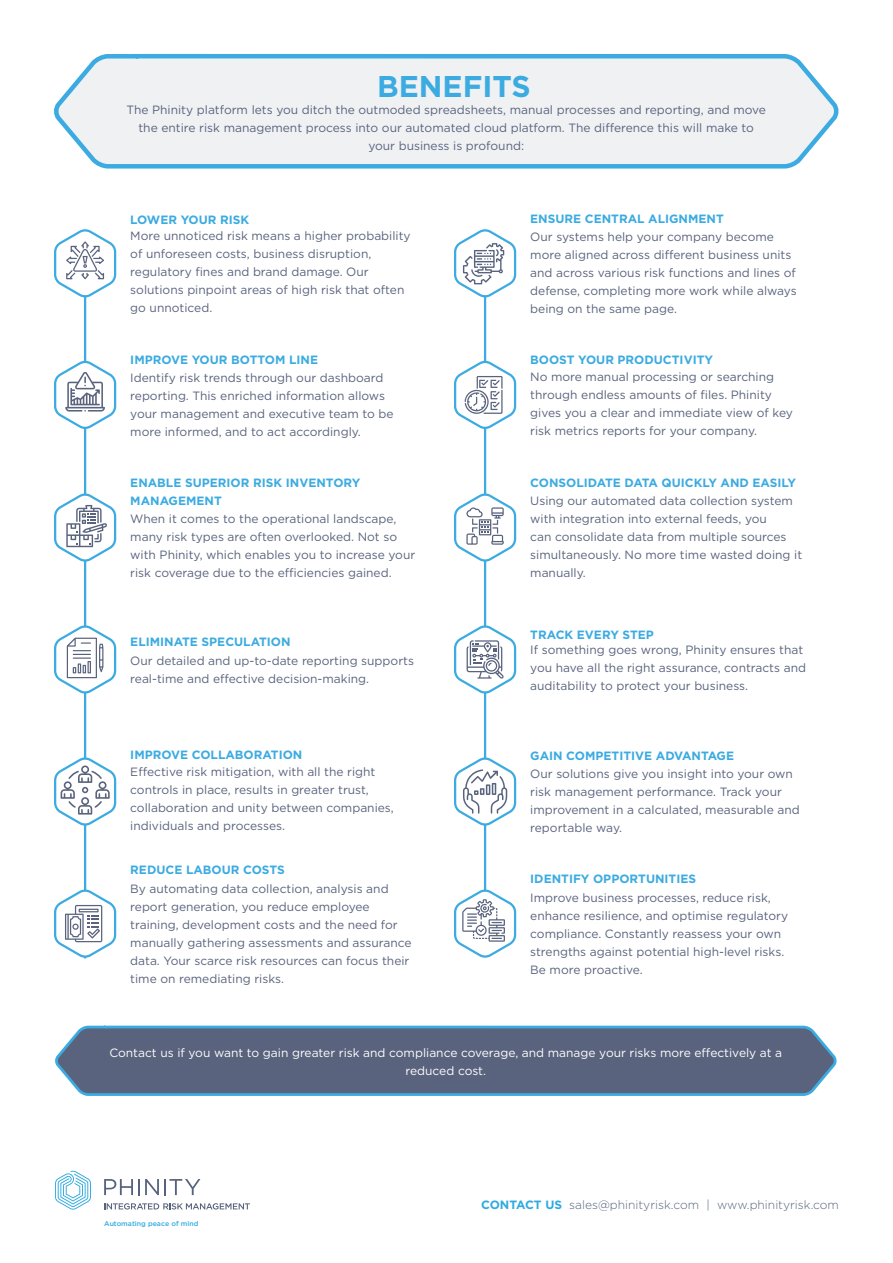
<style>
.page{position:relative;width:893px;height:1263px;background:#fff}
.page>*{position:absolute;margin:0;border:0;box-sizing:border-box;transform-origin:0 0}
.t1{font:700 30px "Gotham";color:#3babe1}
.t2{font:12px/18px "Gotham";color:#59637d}
.t3{font:700 12px/18px "Gotham";color:#3babe1}
.t4{font:12px/18px "Gotham";color:#fff;text-align:center}
.t5{font:300 12px "Gotham";color:#56637c}
.t6{font:500 6.9px "Gotham";color:#2eabe0}
.s1{font-weight:700;color:#2eabe0}
</style>
<div class="page">
<hr style="left:484px;top:238px;width:2px;height:715px;background:#3babe1">
<hr style="left:84px;top:244px;width:2px;height:715px;background:#3babe1">
<svg style="left:55px;top:1170px;width:36px;height:40px"></svg>
<svg style="left:104px;top:1179px;width:96px;height:16px"></svg>
<svg style="left:104px;top:1203px;width:146px;height:7px"></svg>
<svg style="left:54px;top:229px;width:63px;height:71px"></svg>
<svg style="left:454px;top:358px;width:63px;height:73px"></svg>
<svg style="left:54px;top:54px;width:785px;height:115px"></svg>
<svg style="left:54px;top:358px;width:63px;height:73px"></svg>
<svg style="left:454px;top:229px;width:63px;height:71px"></svg>
<svg style="left:54px;top:491px;width:63px;height:73px"></svg>
<svg style="left:454px;top:623px;width:63px;height:73px"></svg>
<svg style="left:54px;top:887px;width:63px;height:72px"></svg>
<svg style="left:54px;top:755px;width:63px;height:73px"></svg>
<svg style="left:454px;top:887px;width:63px;height:71px"></svg>
<svg style="left:54px;top:623px;width:63px;height:73px"></svg>
<svg style="left:454px;top:491px;width:63px;height:73px"></svg>
<svg style="left:55px;top:1025px;width:782px;height:71px;background:#5d6f8a"></svg>
<svg style="left:454px;top:755px;width:63px;height:73px"></svg>
<p class="t1" style="left:377px;top:66px;width:155px">BENEFITS</p>
<p class="t2" style="left:126px;top:100px;width:641px;text-align:center">The Phinity platform lets you ditch the outmoded spreadsheets, manual processes and reporting, and move the entire risk management process into our automated cloud platform. The difference this will make to your business is profound:</p>
<p class="t3" style="left:130px;top:211px;width:121px">LOWER YOUR RISK</p>
<p class="t2" style="left:130px;top:226px;width:282px">More unnoticed risk means a higher probability of unforeseen costs, business disruption, regulatory fines and brand damage. Our solutions pinpoint areas of high risk that often go unnoticed.</p>
<p class="t3" style="left:130px;top:350px;width:189px">IMPROVE YOUR BOTTOM LINE</p>
<p class="t2" style="left:130px;top:368px;width:265px">Identify risk trends through our dashboard reporting. This enriched information allows your management and executive team to be more informed, and to act accordingly.</p>
<p class="t3" style="left:130px;top:474px;width:232px">ENABLE SUPERIOR RISK INVENTORY<br>MANAGEMENT</p>
<p class="t2" style="left:130px;top:510px;width:286px">When it comes to the operational landscape, many risk types are often overlooked. Not so with Phinity, which enables you to increase your risk coverage due to the efficiencies gained.</p>
<p class="t3" style="left:130px;top:632px;width:162px">ELIMINATE SPECULATION</p>
<p class="t2" style="left:130px;top:651px;width:285px">Our detailed and up-to-date reporting supports real-time and effective decision-making.</p>
<p class="t3" style="left:130px;top:746px;width:174px">IMPROVE COLLABORATION</p>
<p class="t2" style="left:130px;top:762px;width:265px">Effective risk mitigation, with all the right controls in place, results in greater trust, collaboration and unity between companies, individuals and processes.</p>
<p class="t3" style="left:130px;top:861px;width:156px">REDUCE LABOUR COSTS</p>
<p class="t2" style="left:130px;top:879px;width:283px">By automating data collection, analysis and report generation, you reduce employee training, development costs and the need for manually gathering assessments and assurance data. Your scarce risk resources can focus their time on remediating risks.</p>
<p class="t3" style="left:530px;top:210px;width:195px">ENSURE CENTRAL ALIGNMENT</p>
<p class="t2" style="left:530px;top:228px;width:268px">Our systems help your company become more aligned across different business units and across various risk functions and lines of defense, completing more work while always being on the same page.</p>
<p class="t3" style="left:530px;top:351px;width:184px">BOOST YOUR PRODUCTIVITY</p>
<p class="t2" style="left:530px;top:368px;width:264px">No more manual processing or searching through endless amounts of files. Phinity gives you a clear and immediate view of key risk metrics reports for your company.</p>
<p class="t3" style="left:530px;top:474px;width:267px">CONSOLIDATE DATA QUICKLY AND EASILY</p>
<p class="t2" style="left:530px;top:492px;width:273px">Using our automated data collection system with integration into external feeds, you<br>can consolidate data from multiple sources simultaneously. No more time wasted doing it manually.</p>
<p class="t3" style="left:530px;top:625px;width:125px">TRACK EVERY STEP</p>
<p class="t2" style="left:530px;top:640px;width:277px">If something goes wrong, Phinity ensures that you have all the right assurance, contracts and auditability to protect your business.</p>
<p class="t3" style="left:530px;top:746px;width:205px">GAIN COMPETITIVE ADVANTAGE</p>
<p class="t2" style="left:530px;top:764px;width:271px">Our solutions give you insight into your own risk management performance. Track your improvement in a calculated, measurable and reportable way.</p>
<p class="t3" style="left:530px;top:870px;width:167px">IDENTIFY OPPORTUNITIES</p>
<p class="t2" style="left:530px;top:888px;width:259px">Improve business processes, reduce risk, enhance resilience, and optimise regulatory compliance. Constantly reassess your own strengths against potential high-level risks.<br>Be more proactive.</p>
<p class="t4" style="left:109px;top:1043px;width:674px">Contact us if you want to gain greater risk and compliance coverage, and manage your risks more effectively at a reduced cost.</p>
<p class="t6" style="left:104px;top:1219px;width:96px">Automating peace of mind</p>
<p class="t5" style="left:481px;top:1197px;width:359px"><span class="s1">CONTACT US</span> sales@phinityrisk.com | www.phinityrisk.com</p>
</div>
